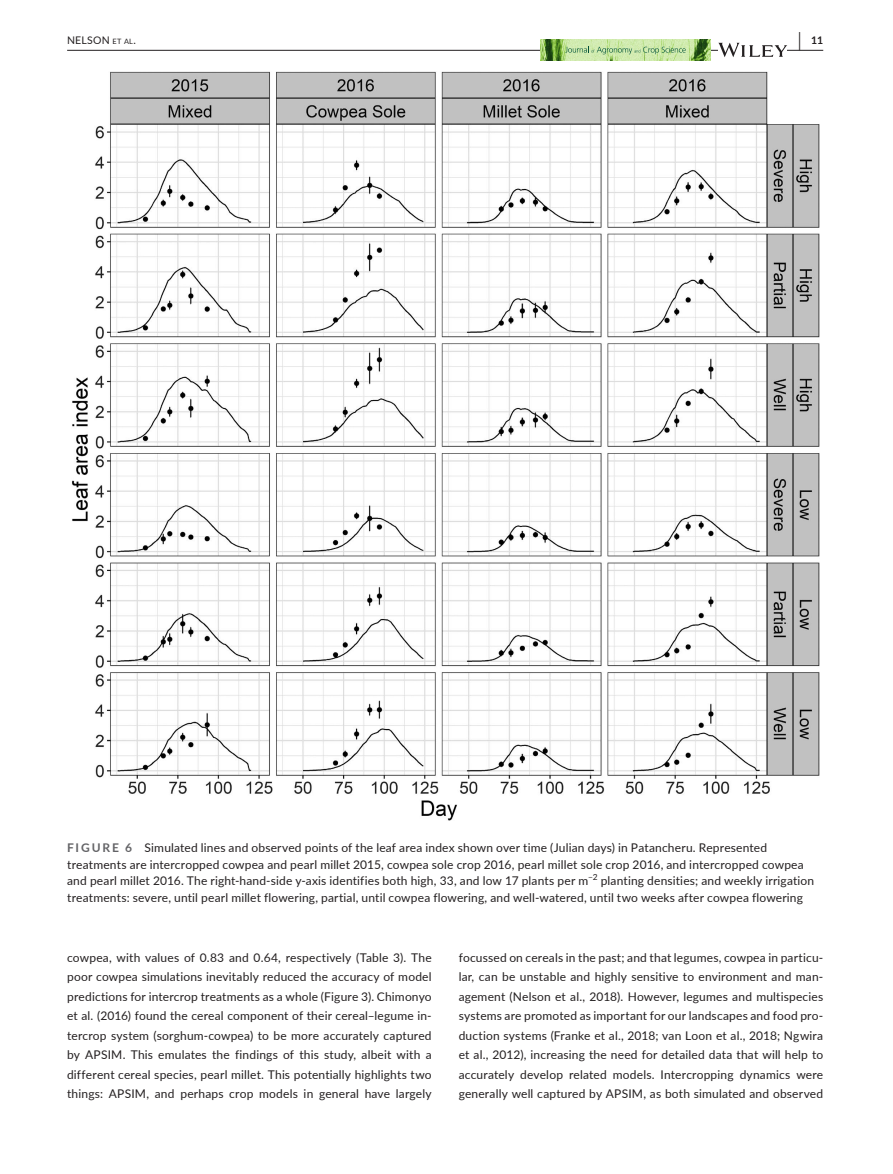
<style>
.page{position:relative;width:893px;height:1174px;background:#fff}
.page>*{position:absolute;margin:0;border:0;box-sizing:border-box;transform-origin:0 0}
.t1{font:700 19.5px "Lato";color:#231f20;scale:.48 1}
.t2{font:12px/19.5px "Lato";letter-spacing:.015em;color:#231f20;text-align:justify}
.t3{font:10.5px "Lato";letter-spacing:.02em;color:#231f20}
.t4{font:700 10.5px "Lato";color:#231f20}
.s1{font-size:7.35px}
.s2{font-weight:700;color:#636366}
</style>
<div class="page">
<hr style="left:67px;top:50px;width:756px;height:1px;background:#231f20">
<img style="left:541px;top:40px;width:170px;height:21px">
<svg style="left:565px;top:46px;width:121px;height:8px"></svg>
<svg style="left:718px;top:43px;width:69px;height:14px"></svg>
<img style="left:72px;top:72px;width:747px;height:748px">
<h1 class="t1" style="left:798px;top:25px;width:7px">|</h1>
<p class="t3" style="left:67px;top:33px;width:70px">NELSON <span class="s1">et al</span>.</p>
<p class="t4" style="left:811px;top:33px;width:14px">11</p>
<p class="t2" style="left:67px;top:839px;width:749px;line-height:16.5px;text-align:left"><span class="s2">FIGURE 6</span> Simulated lines and observed points of the leaf area index shown over time (Julian days) in Patancheru. Represented treatments are intercropped cowpea and pearl millet 2015, cowpea sole crop 2016, pearl millet sole crop 2016, and intercropped cowpea and pearl millet 2016. The right-hand-side y-axis identifies both high, 33, and low 17 plants per m<sup>−2</sup> planting densities; and weekly irrigation treatments: severe, until pearl millet flowering, partial, until cowpea flowering, and well-watered, until two weeks after cowpea flowering</p>
<p class="t2" style="left:67px;top:947px;width:366px">cowpea, with values of 0.83 and 0.64, respectively (Table 3). The poor cowpea simulations inevitably reduced the accuracy of model predictions for intercrop treatments as a whole (Figure 3). Chimonyo et al. (2016) found the cereal component of their cereal–legume in&shy;tercrop system (sorghum-cowpea) to be more accurately captured by APSIM. This emulates the findings of this study, albeit with a different cereal species, pearl millet. This potentially highlights two things: APSIM, and perhaps crop models in general have largely</p>
<p class="t2" style="left:459px;top:947px;width:366px">focussed on cereals in the past; and that legumes, cowpea in particu&shy;lar, can be unstable and highly sensitive to environment and man&shy;agement (Nelson et al., 2018). However, legumes and multispecies systems are promoted as important for our landscapes and food pro&shy;duction systems (Franke et al., 2018; van Loon et al., 2018; Ngwira et al., 2012), increasing the need for detailed data that will help to accurately develop related models. Intercropping dynamics were generally well captured by APSIM, as both simulated and observed</p>
</div>
